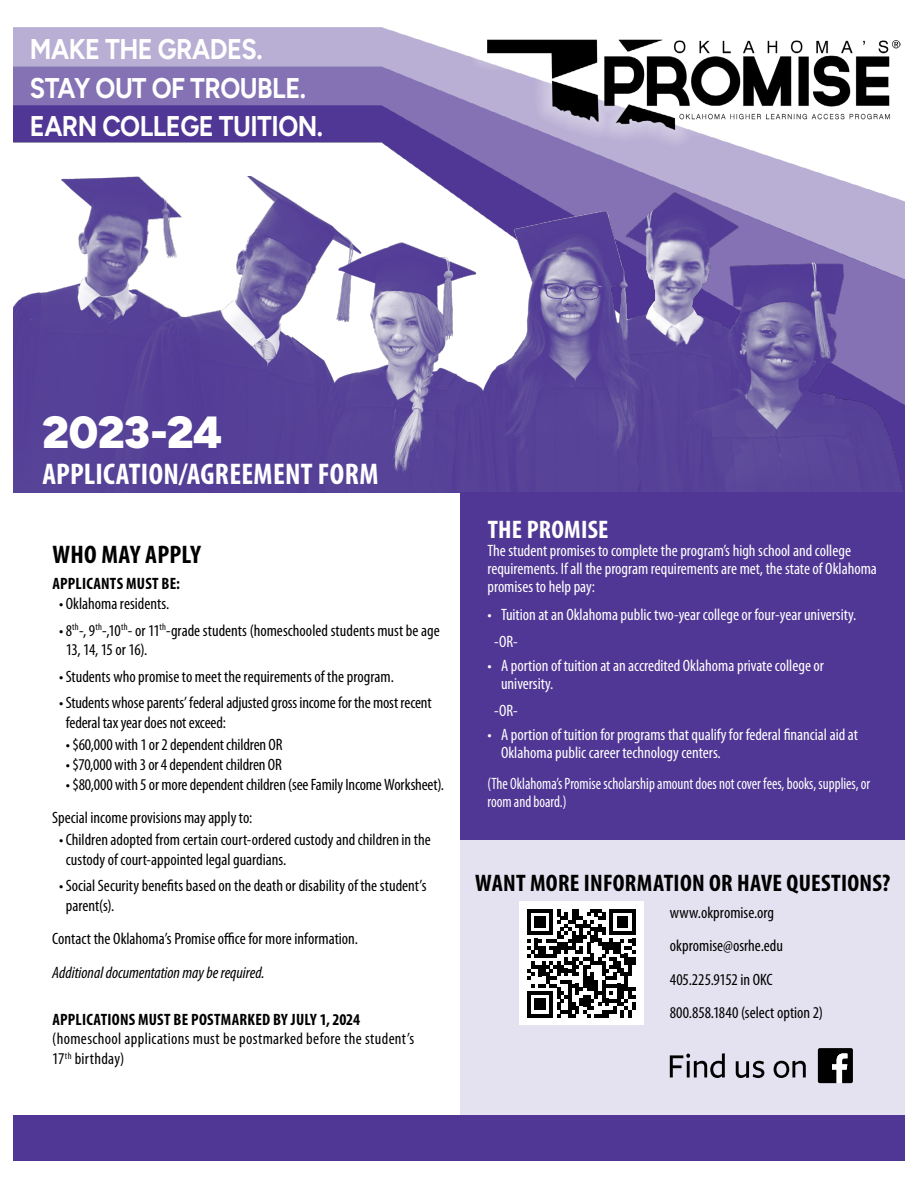
<style>
.page{position:relative;width:918px;height:1188px;background:#fff}
.page>*{position:absolute;margin:0;border:0;box-sizing:border-box;transform-origin:0 0}
.t1{font:900 45px "Figtree";letter-spacing:-.005em;color:#fff}
.t2{font:700 condensed 30px "Myriad Pro";letter-spacing:.01em;color:#fff}
.stars{font:700 28.5px "Figtree";letter-spacing:-.02em;color:#fff;scale:.89 1}
.h2_blue{font:700 condensed 25.5px "Myriad Pro";letter-spacing:.005em;color:#000}
.h2_blue-2{font:700 condensed 25.5px "Myriad Pro";letter-spacing:.01em;color:#fff}
.h2_blue-3{font:700 condensed 24px "Myriad Pro";letter-spacing:.01em;color:#000}
.List{font:condensed 16.5px/19.8px "Myriad Pro";color:#000}
.List-2{font:condensed 16.5px/17.9px "Myriad Pro";color:#fff}
.List-3{font:condensed 16.5px/19.8px "Myriad Pro";letter-spacing:.02em;color:#000}
.List-4{font:condensed 16.5px/17.9px "Myriad Pro";color:#fff;scale:.9 1}
.List-5{font:italic condensed 16.5px "Myriad Pro";color:#000}
.h3_extra{font:700 condensed 16.5px "Myriad Pro";letter-spacing:.01em;color:#000}
.s1{font-weight:700}
</style>
<div class="page">
<img style="left:13px;top:27px;width:892px;height:465px">
<img style="left:13px;top:176px;width:890px;height:316px">
<div style="left:469px;top:21px;width:449px;height:127px;background:#fff;opacity:.75"></div>
<img style="left:487px;top:39px;width:413px;height:91px">
<div style="left:461px;top:492px;width:444px;height:348px;background:#503795"></div>
<div style="left:461px;top:840px;width:444px;height:276px;background:#e4e1f0"></div>
<svg style="left:670px;top:1053px;width:55px;height:25px"></svg>
<svg style="left:736px;top:1061px;width:28px;height:17px"></svg>
<svg style="left:774px;top:1061px;width:32px;height:17px"></svg>
<svg style="left:818px;top:1048px;width:35px;height:35px"></svg>
<div style="left:519px;top:902px;width:124px;height:123px;background:#fff"></div>
<svg style="left:527px;top:909px;width:109px;height:108px"></svg>
<div style="left:13px;top:1116px;width:892px;height:45px;background:#503795"></div>
<p class="stars" style="left:30px;top:33px;width:263px">MAKE THE GRADES.</p>
<p class="stars" style="left:30px;top:72px;width:312px">STAY OUT OF TROUBLE.</p>
<p class="stars" style="left:30px;top:110px;width:331px">EARN COLLEGE TUITION.</p>
<h1 class="t1" style="left:42px;top:407px;width:182px">2023-24</h1>
<h1 class="t2" style="left:42px;top:455px;width:338px">APPLICATION/AGREEMENT FORM</h1>
<h2 class="h2_blue" style="left:53px;top:538px;width:150px">WHO MAY APPLY</h2>
<h3 class="h3_extra" style="left:52px;top:573px;width:129px">APPLICANTS MUST BE:</h3>
<p class="List" style="left:59px;top:593px;width:112px">• Oklahoma residents.</p>
<p class="List" style="left:66px;top:620px;width:375px;text-indent:-7px">•8<sup>th</sup>-, 9<sup>th</sup>-,10<sup>th</sup>- or 11<sup>th</sup>-grade students (homeschooled students must be age<br>13, 14, 15 or 16).</p>
<p class="List" style="left:59px;top:666px;width:336px">•Students who promise to meet the requirements of the program.</p>
<p class="List" style="left:66px;top:693px;width:367px;text-indent:-7px">• Students whose parents’ federal adjusted gross income for the most recent federal tax year does not exceed:</p>
<p class="List" style="left:66px;top:735px;width:218px">• $60,000 with 1 or 2 dependent children OR</p>
<p class="List" style="left:66px;top:754px;width:218px">• $70,000 with 3 or 4 dependent children OR</p>
<p class="List" style="left:66px;top:774px;width:380px">• $80,000 with 5 or more dependent children (see Family Income Worksheet).</p>
<p class="List" style="left:52px;top:808px;width:202px">Special income provisions may apply to:</p>
<p class="List" style="left:66px;top:829px;width:367px;text-indent:-7px">•Children adopted from certain court-ordered custody and children in the custody of court-appointed legal guardians.</p>
<p class="List" style="left:66px;top:876px;width:362px;text-indent:-7px">•Social Security benefits based on the death or disability of the student’s parent(s).</p>
<p class="List" style="left:52px;top:929px;width:307px">Contact the Oklahoma’s Promise office for more information.</p>
<p class="List-5" style="left:52px;top:962px;width:214px">Additional documentation may be required.</p>
<p class="List-3" style="left:52px;top:1009px;width:364px"><span class="s1">APPLICATIONS MUST BE POSTMARKED BY JULY 1, 2024 </span>(homeschool applications must be postmarked before the student’s<br>17<sup>th</sup> birthday)</p>
<h2 class="h2_blue-2" style="left:488px;top:514px;width:122px">THE PROMISE</h2>
<p class="List-2" style="left:488px;top:541px;width:391px">The student promises to complete the program’s high school and college requirements. If all the program requirements are met, the state of Oklahoma promises to help pay:</p>
<p class="List-2" style="left:488px;top:606px;width:370px">• Tuition at an Oklahoma public two-year college or four-year university.</p>
<p class="List-2" style="left:494px;top:632px;width:25px">-OR-</p>
<p class="List-2" style="left:501px;top:657px;width:324px;text-indent:-14px">• A portion of tuition at an accredited Oklahoma private college or university.</p>
<p class="List-2" style="left:494px;top:701px;width:25px">-OR-</p>
<p class="List-2" style="left:501px;top:726px;width:358px;text-indent:-14px">• A portion of tuition for programs that qualify for federal financial aid at<br>Oklahoma public career technology centers.</p>
<p class="List-4" style="left:488px;top:775px;width:427px">(The Oklahoma’s Promise scholarship amount does not cover fees, books, supplies, or room and board.)</p>
<h2 class="h2_blue-3" style="left:475px;top:868px;width:416px">WANT MORE INFORMATION OR HAVE QUESTIONS?</h2>
<p class="List" style="left:670px;top:902px;width:106px">www.okpromise.org</p>
<p class="List" style="left:670px;top:936px;width:115px">okpromise@osrhe.edu</p>
<p class="List" style="left:670px;top:969px;width:104px">405.225.9152 in OKC</p>
<p class="List" style="left:670px;top:1002px;width:155px">800.858.1840 (select option 2)</p>
</div>
